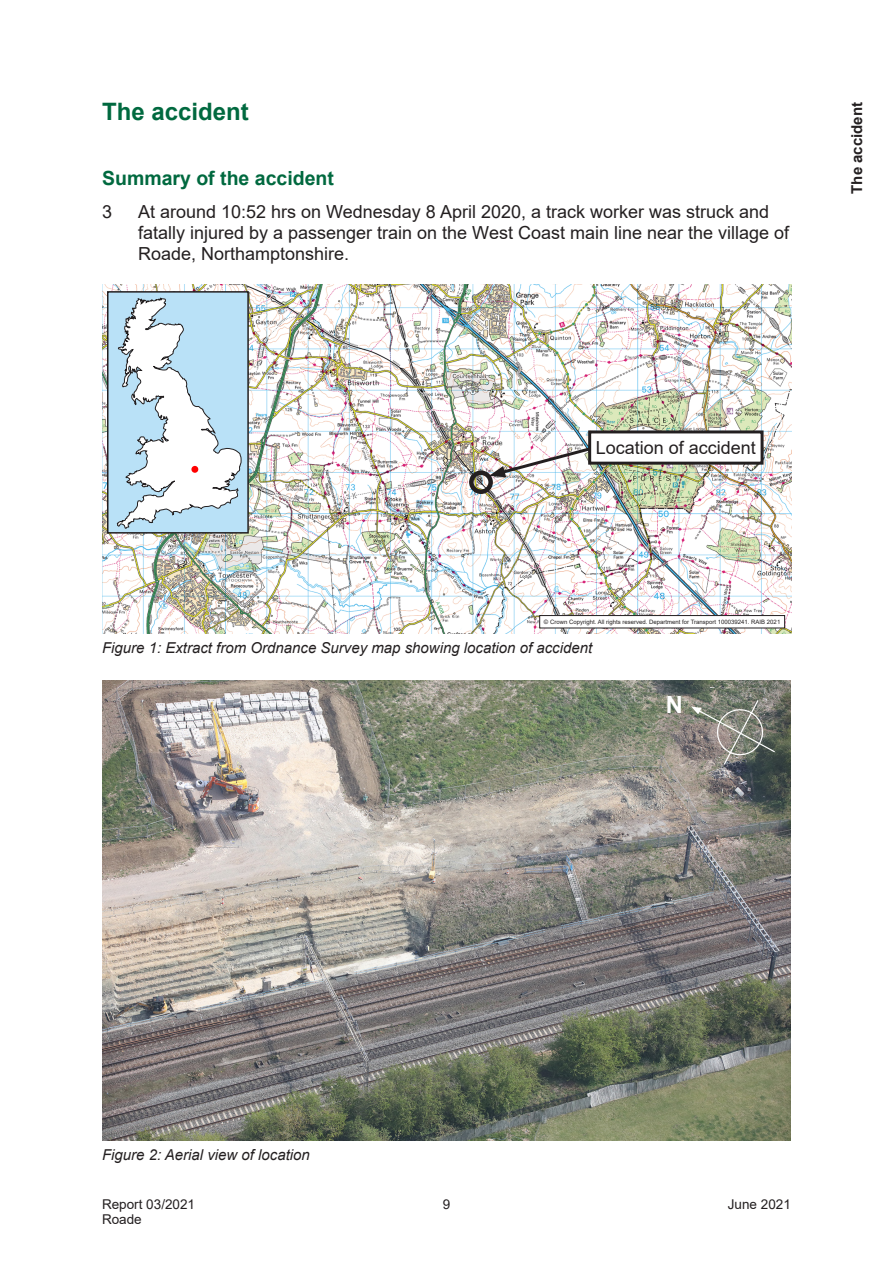
<style>
.page{position:relative;width:893px;height:1263px;background:#fff}
.page>*{position:absolute;margin:0;border:0;box-sizing:border-box;transform-origin:0 0}
.A_-_Page_Header{font:700 24px "Arial";color:#00693f}
.t1{font:700 23.7px "Arial";color:#fff}
.A_-_Sub_head_1{font:700 19.5px "Arial";color:#00693f}
.A_-_Body_Copy{font:18px/21px "Arial";color:#231f20}
.t2{font:italic 15px "Arial";color:#231f20}
.t3{font:700 15px "Arial";color:#231f20}
.t4{font:13.5px/15px "Arial";color:#231f20}
.A_-_Body_Copy-2{font:6px "Arial";color:#231f20}
</style>
<div class="page">
<img style="left:102px;top:285px;width:689px;height:349px">
<div style="left:540px;top:615px;width:245px;height:13px;background:#fff"></div>
<div style="left:539px;top:615px;width:246px;height:13px;border:1px solid #231f20"></div>
<div style="left:108px;top:292px;width:140px;height:241px;background:#b9e1f7"></div>
<svg style="left:117px;top:298px;width:124px;height:230px"></svg>
<div style="left:107px;top:291px;width:142px;height:243px;border:2px solid #231f20"></div>
<div style="left:191px;top:466px;width:7px;height:7px;background:#f00;border-radius:50%"></div>
<div style="left:590px;top:432px;width:172px;height:31px;background:#fff"></div>
<div style="left:588px;top:430px;width:176px;height:35px;border:3px solid #231f20"></div>
<div style="left:469px;top:470px;width:24px;height:24px;border:4px solid #231f20;border-radius:50%"></div>
<svg style="left:489px;top:445px;width:104px;height:32px"></svg>
<img style="left:102px;top:681px;width:689px;height:459px">
<svg style="left:691px;top:699px;width:85px;height:67px;background:#83837c"></svg>
<h1 class="A_-_Page_Header" style="left:102px;top:94px;width:148px">The accident</h1>
<h2 class="A_-_Sub_head_1" style="left:102px;top:164px;width:233px">Summary of the accident</h2>
<p class="A_-_Body_Copy" style="left:102px;top:201px;width:12px">3</p>
<p class="A_-_Body_Copy" style="left:138px;top:201px;width:653px">At around 10:52 hrs on Wednesday 8 April 2020, a track worker was struck and fatally injured by a passenger train on the West Coast main line near the village of<br>Roade, Northamptonshire.</p>
<p class="t3" style="left:846px;top:194px;width:93px;rotate:-90deg">The accident</p>
<p class="A_-_Body_Copy" style="left:596px;top:437px;width:162px">Location of accident</p>
<p class="A_-_Body_Copy-2" style="left:544px;top:618px;width:238px">© Crown Copyright. All rights reserved. Department for Transport 100039241. RAIB 2021</p>
<p class="t2" style="left:102px;top:638px;width:492px">Figure 1: Extract from Ordnance Survey map showing location of accident</p>
<h2 class="t1" style="left:683px;top:721px;width:19px;rotate:-180deg">N</h2>
<p class="t2" style="left:102px;top:1145px;width:209px">Figure 2: Aerial view of location</p>
<p class="t4" style="left:102px;top:1197px;width:95px">Report 03/2021<br>Roade</p>
<p class="t4" style="left:443px;top:1197px;width:9px">9</p>
<p class="t4" style="left:728px;top:1197px;width:65px">June 2021</p>
</div>
